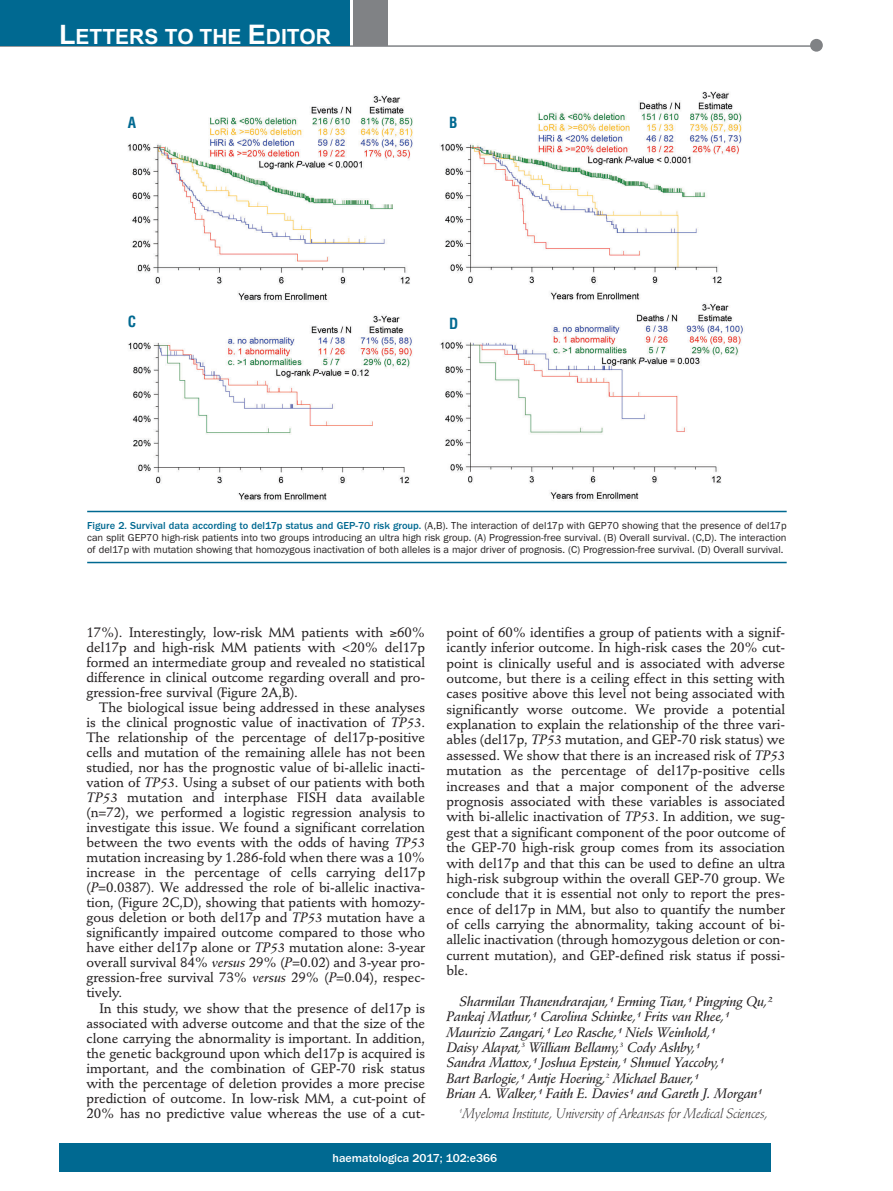
<style>
.page{position:relative;width:893px;height:1191px;background:#fff}
.page>*{position:absolute;margin:0;border:0;box-sizing:border-box;transform-origin:0 0}
.t1{font:700 21px "Arial";color:#fff}
.t2{font:700 condensed 15px "Helvetica";color:#006991}
.t3{font:500 13.5px/15px "Stempel Schneidler";letter-spacing:-.005em;color:#231f20;text-align:justify}
.t4{font:italic 13.5px/15.3px "Stempel Schneidler Med";letter-spacing:-.02em;color:#231f20}
.t5{font:italic 300 13.5px "Stempel Schneidler";letter-spacing:-.02em;color:#231f20}
.t6{font:500 12px "Franklin Gothic";color:#fff}
.t7{font:10.5px/12px "Franklin Gothic";color:#231f20;text-align:justify}
.s1{font-size:27px}
.s2{font-weight:500;color:#006991}
.s3{font-family:"Stempel Schneidler Med";font-weight:400;font-style:italic}
</style>
<div class="page">
<div style="left:59px;top:1143px;width:712px;height:28px;background:#006991"></div>
<hr style="left:0;top:45px;width:820px;height:2px;background:#808285">
<div style="left:810px;top:39px;width:13px;height:13px;background:#808285;border-radius:50%"></div>
<div style="left:354px;top:0;width:34px;height:45px;background:#808285"></div>
<div style="left:0;top:0;width:350px;height:45px;background:#006991"></div>
<hr style="left:87px;top:511px;width:700px;height:1px;background:#006991">
<hr style="left:87px;top:562px;width:700px;height:1px;background:#006991">
<img style="left:127px;top:91px;width:616px;height:410px">
<h1 class="t1" style="left:59px;top:25px;width:273px"><span class="s1">L</span>ETTERS TO THE <span class="s1">E</span>DITOR</h1>
<p class="t2" style="left:128px;top:114px;width:10px">A</p>
<p class="t2" style="left:128px;top:313px;width:10px">C</p>
<p class="t2" style="left:449px;top:114px;width:10px">B</p>
<p class="t2" style="left:449px;top:315px;width:11px">D</p>
<p class="t7" style="left:87px;top:519px;width:701px"><span class="s2">Figure 2. Survival data according to del17p status and GEP-70 risk group.</span> (A,B). The interaction of del17p with GEP70 showing that the presence of del17p can split GEP70 high-risk patients into two groups introducing an ultra high risk group. (A) Progression-free survival. (B) Overall survival. (C,D). The interaction of del17p with mutation showing that homozygous inactivation of both alleles is a major driver of prognosis. (C) Progression-free survival. (D) Overall survival.</p>
<p class="t3" style="left:87px;top:626px;width:340px">17%). Interestingly, low-risk MM patients with ≥60% del17p and high-risk MM patients with &lt;20% del17p formed an intermediate group and revealed no statistical difference in clinical outcome regarding overall and pro&shy;gression-free survival (Figure 2A,B).</p>
<p class="t3" style="left:87px;top:701px;width:340px;text-indent:13px">The biological issue being addressed in these analyses is the clinical prognostic value of inactivation of <span class="s3">TP53</span>.<br>The relationship of the percentage of del17p-positive cells and mutation of the remaining allele has not been studied, nor has the prognostic value of bi-allelic inacti&shy;vation of <span class="s3">TP53</span>. Using a subset of our patients with both <span class="s3">TP53</span> mutation and interphase FISH data available (n=72), we performed a logistic regression analysis to investigate this issue. We found a significant correlation between the two events with the odds of having <span class="s3">TP53 </span>mutation increasing by 1.286-fold when there was a 10% increase in the percentage of cells carrying del17p (<span class="s3">P</span>=0.0387). We addressed the role of bi-allelic inactiva&shy;tion, (Figure 2C,D), showing that patients with homozy&shy;gous deletion or both del17p and <span class="s3">TP53</span> mutation have a significantly impaired outcome compared to those who have either del17p alone or <span class="s3">TP53</span> mutation alone: 3-year overall survival 84% <span class="s3">versus</span> 29% (<span class="s3">P</span>=0.02) and 3-year pro&shy;gression-free survival 73% <span class="s3">versus</span> 29% (<span class="s3">P</span>=0.04), respec&shy;tively.</p>
<p class="t3" style="left:87px;top:1001px;width:340px;text-indent:13px">In this study, we show that the presence of del17p is associated with adverse outcome and that the size of the clone carrying the abnormality is important. In addition, the genetic background upon which del17p is acquired is important, and the combination of GEP-70 risk status with the percentage of deletion provides a more precise prediction of outcome. In low-risk MM, a cut-point of 20% has no predictive value whereas the use of a cut-</p>
<p class="t3" style="left:446px;top:626px;width:340px;line-height:15.5px">point of 60% identifies a group of patients with a signif&shy;icantly inferior outcome. In high-risk cases the 20% cut&shy;point is clinically useful and is associated with adverse outcome, but there is a ceiling effect in this setting with cases positive above this level not being associated with significantly worse outcome. We provide a potential explanation to explain the relationship of the three vari&shy;ables (del17p, <span class="s3">TP53</span> mutation, and GEP-70 risk status) we assessed. We show that there is an increased risk of <span class="s3">TP53 </span>mutation as the percentage of del17p-positive cells increases and that a major component of the adverse prognosis associated with these variables is associated with bi-allelic inactivation of <span class="s3">TP53</span>. In addition, we sug&shy;gest that a significant component of the poor outcome of the GEP-70 high-risk group comes from its association with del17p and that this can be used to define an ultra high-risk subgroup within the overall GEP-70 group. We conclude that it is essential not only to report the pres&shy;ence of del17p in MM, but also to quantify the number of cells carrying the abnormality, taking account of bi&shy;allelic inactivation (through homozygous deletion or con&shy;current mutation), and GEP-defined risk status if possi&shy;ble.</p>
<p class="t4" style="left:446px;top:994px;width:327px;text-indent:13px">Sharmilan Thanendrarajan,¹ Erming Tian,¹ Pingping Qu,²<br>Pankaj Mathur,¹ Carolina Schinke,¹ Frits van Rhee,¹<br>Maurizio Zangari,¹ Leo Rasche,¹ Niels Weinhold,¹<br>Daisy Alapat,<sup>3</sup> William Bellamy,<sup>3</sup> Cody Ashby,¹<br>Sandra Mattox,¹ Joshua Epstein,¹ Shmuel Yaccoby,¹<br>Bart Barlogie,¹ Antje Hoering,<sup>2</sup> Michael Bauer,¹<br>Brian A. Walker,¹ Faith E. Davies¹ and Gareth J. Morgan¹</p>
<p class="t5" style="left:459px;top:1107px;width:310px"><sup>1</sup>Myeloma Institute, University of Arkansas for Medical Sciences,</p>
<p class="t6" style="left:333px;top:1150px;width:166px">haematologica 2017; 102:e366</p>
</div>
